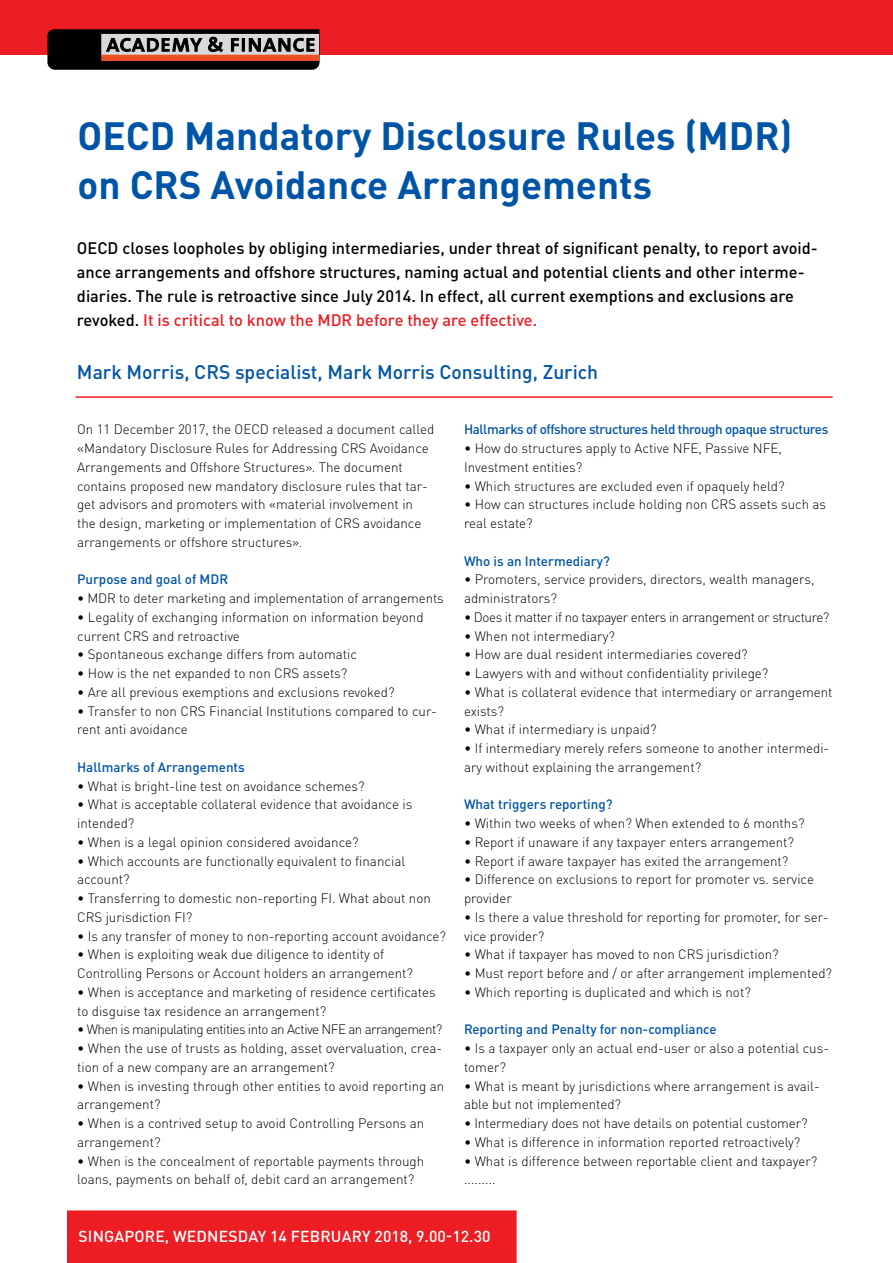
<style>
.page{position:relative;width:893px;height:1263px;background:#fff}
.page>*{position:absolute;margin:0;border:0;box-sizing:border-box;transform-origin:0 0}
.t1{font:700 39px/49.5px "DIN Pro";color:#0054a6}
.t2{font:500 19.5px "DIN Pro";color:#0054a6}
.t3{font:500 16.5px/24px "DIN Pro";color:#000}
.t4{font:500 15.75px "DIN Pro";letter-spacing:.01em;color:#fff}
.t5{font:300 13.5px/18.8px "DIN Pro";color:#000}
.t6{font:500 13.5px "DIN Pro";color:#0054a6}
.t7{font:300 13.5px "DIN Pro";letter-spacing:-.04em;color:#000}
.t8{font:500 13.5px "DIN Pro";letter-spacing:-.03em;color:#0054a6}
.t9{font:300 13.5px "DIN Pro";letter-spacing:-.03em;color:#000}
.s1{color:#ed1d24}
</style>
<div class="page">
<div style="left:0;top:0;width:893px;height:55px;background:#ed1d24"></div>
<svg style="left:48px;top:30px;width:271px;height:39px;background:#4d4847"></svg>
<div style="left:102px;top:55px;width:216px;height:5px;background:#f04e23"></div>
<div style="left:67px;top:1210px;width:450px;height:53px;background:#ed1d24"></div>
<hr style="left:76px;top:396px;width:757px;height:2px;background:#ed1d24">
<h1 class="t1" style="left:78px;top:106px;width:716px">OECD Mandatory Disclosure Rules (MDR) on CRS Avoidance Arrangements</h1>
<p class="t3" style="left:77px;top:234px;width:742px">OECD closes loopholes by obliging intermediaries, under threat of significant penalty, to report avoid&shy;ance arrangements and offshore structures, naming actual and potential clients and other interme&shy;diaries. The rule is retroactive since July 2014. In effect, all current exemptions and exclusions are revoked. <span class="s1">It is critical to know the MDR before they are effective.</span></p>
<h2 class="t2" style="left:77px;top:356px;width:523px">Mark Morris, CRS specialist, Mark Morris Consulting, Zurich</h2>
<p class="t5" style="left:77px;top:419px;width:359px">On 11 December 2017, the OECD released a document called «Mandatory Disclosure Rules for Addressing CRS Avoidance Arrangements and Offshore Structures». The document contains proposed new mandatory disclosure rules that tar&shy;get advisors and promoters with «material involvement in the design, marketing or implementation of CRS avoidance arrangements or offshore structures».</p>
<p class="t6" style="left:77px;top:569px;width:153px">Purpose and goal of MDR</p>
<p class="t5" style="left:77px;top:588px;width:368px">• MDR to deter marketing and implementation of arrangements</p>
<p class="t5" style="left:77px;top:606px;width:348px">• Legality of exchanging information on information beyond current CRS and retroactive</p>
<p class="t5" style="left:77px;top:644px;width:282px">• Spontaneous exchange differs from automatic</p>
<p class="t5" style="left:77px;top:663px;width:272px">• How is the net expanded to non CRS assets?</p>
<p class="t5" style="left:77px;top:681px;width:319px">• Are all previous exemptions and exclusions revoked?</p>
<p class="t5" style="left:77px;top:700px;width:361px">• Transfer to non CRS Financial Institutions compared to cur&shy;rent anti avoidance</p>
<p class="t6" style="left:77px;top:756px;width:169px">Hallmarks of Arrangements</p>
<p class="t5" style="left:77px;top:775px;width:289px">• What is bright-line test on avoidance schemes?</p>
<p class="t5" style="left:77px;top:794px;width:337px">• What is acceptable collateral evidence that avoidance is intended?</p>
<p class="t5" style="left:77px;top:831px;width:283px">• When is a legal opinion considered avoidance?</p>
<p class="t5" style="left:77px;top:850px;width:330px">• Which accounts are functionally equivalent to financial account?</p>
<p class="t5" style="left:77px;top:888px;width:355px">• Transferring to domestic non-reporting FI. What about non<br>CRS jurisdiction FI?</p>
<p class="t5" style="left:77px;top:925px;width:370px">• Is any transfer of money to non-reporting account avoidance?</p>
<p class="t5" style="left:77px;top:944px;width:337px">• When is exploiting weak due diligence to identity of<br>Controlling Persons or Account holders an arrangement?</p>
<p class="t5" style="left:77px;top:981px;width:360px">• When is acceptance and marketing of residence certificates to disguise tax residence an arrangement?</p>
<p class="t7" style="left:77px;top:1019px;width:367px">• When is manipulating entities into an Active NFE an arrangement?</p>
<p class="t5" style="left:77px;top:1038px;width:366px">• When the use of trusts as holding, asset overvaluation, crea&shy;tion of a new company are an arrangement?</p>
<p class="t5" style="left:77px;top:1075px;width:369px">• When is investing through other entities to avoid reporting an arrangement?</p>
<p class="t5" style="left:77px;top:1113px;width:349px">• When is a contrived setup to avoid Controlling Persons an arrangement?</p>
<p class="t5" style="left:77px;top:1150px;width:349px">• When is the concealment of reportable payments through loans, payments on behalf of, debit card an arrangement?</p>
<p class="t8" style="left:464px;top:419px;width:366px">Hallmarks of offshore structures held through opaque structures</p>
<p class="t5" style="left:464px;top:438px;width:319px">• How do structures apply to Active NFE, Passive NFE,<br>Investment entities?</p>
<p class="t5" style="left:464px;top:475px;width:322px">• Which structures are excluded even if opaquely held?</p>
<p class="t5" style="left:464px;top:494px;width:364px">• How can structures include holding non CRS assets such as real estate?</p>
<p class="t6" style="left:464px;top:550px;width:147px">Who is an Intermediary?</p>
<p class="t5" style="left:464px;top:569px;width:352px">• Promoters, service providers, directors, wealth managers, administrators?</p>
<p class="t9" style="left:464px;top:607px;width:367px">• Does it matter if no taxpayer enters in arrangement or structure?</p>
<p class="t5" style="left:464px;top:625px;width:152px">• When not intermediary?</p>
<p class="t5" style="left:464px;top:644px;width:285px">• How are dual resident intermediaries covered?</p>
<p class="t5" style="left:464px;top:663px;width:306px">• Lawyers with and without confidentiality privilege?</p>
<p class="t5" style="left:464px;top:681px;width:370px">• What is collateral evidence that intermediary or arrangement exists?</p>
<p class="t5" style="left:464px;top:719px;width:194px">• What if intermediary is unpaid?</p>
<p class="t5" style="left:464px;top:738px;width:367px">• If intermediary merely refers someone to another intermedi&shy;ary without explaining the arrangement?</p>
<p class="t6" style="left:464px;top:794px;width:150px">What triggers reporting?</p>
<p class="t5" style="left:464px;top:813px;width:342px">• Within two weeks of when? When extended to 6 months?</p>
<p class="t5" style="left:464px;top:831px;width:332px">• Report if unaware if any taxpayer enters arrangement?</p>
<p class="t5" style="left:464px;top:850px;width:326px">• Report if aware taxpayer has exited the arrangement?</p>
<p class="t5" style="left:464px;top:869px;width:351px">• Difference on exclusions to report for promoter vs. service provider</p>
<p class="t5" style="left:464px;top:906px;width:366px">• Is there a value threshold for reporting for promoter, for ser&shy;vice provider?</p>
<p class="t5" style="left:464px;top:944px;width:316px">• What if taxpayer has moved to non CRS jurisdiction?</p>
<p class="t5" style="left:464px;top:963px;width:370px">• Must report before and / or after arrangement implemented?</p>
<p class="t5" style="left:464px;top:981px;width:288px">• Which reporting is duplicated and which is not?</p>
<p class="t6" style="left:464px;top:1019px;width:254px">Reporting and Penalty for non-compliance</p>
<p class="t5" style="left:464px;top:1038px;width:367px">• Is a taxpayer only an actual end-user or also a potential cus&shy;tomer?</p>
<p class="t5" style="left:464px;top:1075px;width:357px">• What is meant by jurisdictions where arrangement is avail&shy;able but not implemented?</p>
<p class="t5" style="left:464px;top:1113px;width:345px">• Intermediary does not have details on potential customer?</p>
<p class="t5" style="left:464px;top:1131px;width:338px">• What is difference in information reported retroactively?</p>
<p class="t5" style="left:464px;top:1150px;width:355px">• What is difference between reportable client and taxpayer? .........</p>
<p class="t4" style="left:78px;top:1223px;width:413px">SINGAPORE, WEDNESDAY 14 FEBRUARY 2018, 9.00-12.30</p>
</div>
